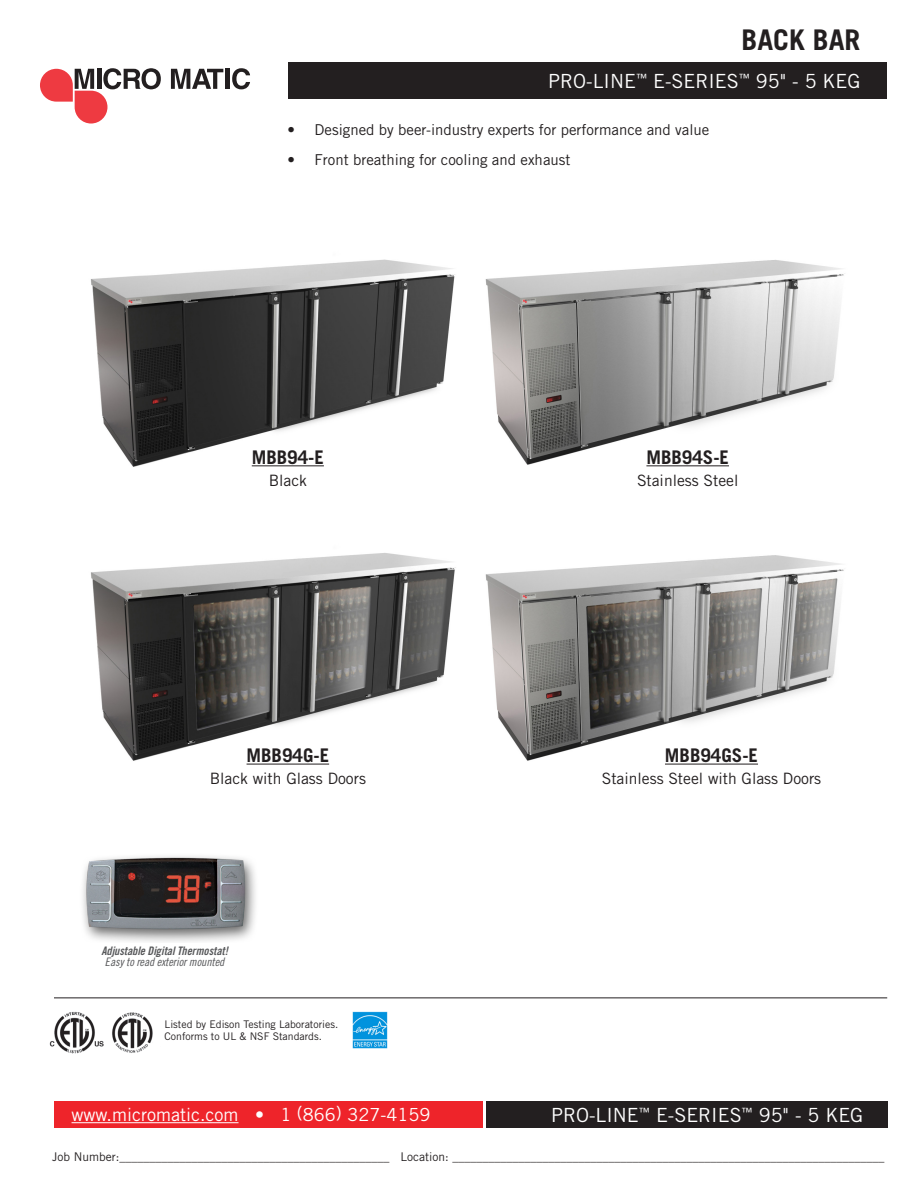
<style>
.page{position:relative;width:918px;height:1188px;background:#fff}
.page>*{position:absolute;margin:0;border:0;box-sizing:border-box;transform-origin:0 0}
.t1{font:700 28.5px "Trade Gothic LT Std";color:#231f20}
.t2{font:19.5px "Trade Gothic LT Std";color:#fff}
.t3{font:700 18.75px "Trade Gothic LT Std";color:#231f20}
.t4{font:18px "Trade Gothic LT Std";color:#fff}
.t5{font:15.6px "Trade Gothic LT Std";color:#231f20}
.t6{font:15px "Trade Gothic LT Std";color:#231f20}
.t7{font:12px "Trade Gothic LT Std";color:#231f20}
.Dimension_Specs_-_Ad{font:11.7px/11.7px "Trade Gothic LT Std Bd Cn 20 Obl";letter-spacing:-.005em;color:#57585a;text-align:center}
.t8{font:10.5px "Trade Gothic LT Std";color:#231f20}
.s1{font-family:"Trade Gothic LT Std Cn 18 Obl"}
</style>
<div class="page">
<div style="left:288px;top:62px;width:599px;height:37px;background:#231f20"></div>
<svg style="left:40px;top:68px;width:121px;height:56px"></svg>
<svg style="left:171px;top:69px;width:52px;height:20px"></svg>
<hr style="left:225px;top:69px;width:4px;height:20px;background:#231f20">
<svg style="left:232px;top:68px;width:18px;height:21px"></svg>
<div style="left:54px;top:1101px;width:428px;height:27px;background:#ee242a"></div>
<div style="left:486px;top:1101px;width:401px;height:27px;background:#231f20"></div>
<hr style="left:72px;top:1122px;width:167px;height:1px;background:#fff">
<hr style="left:54px;top:998px;width:833px;height:1px;background:#231f20">
<img style="left:485px;top:260px;width:360px;height:207px">
<img style="left:485px;top:555px;width:359px;height:209px">
<hr style="left:646px;top:465px;width:83px;height:1px;background:#231f20">
<hr style="left:665px;top:764px;width:93px;height:1px;background:#231f20">
<img style="left:91px;top:553px;width:365px;height:212px">
<img style="left:90px;top:259px;width:365px;height:208px">
<hr style="left:252px;top:465px;width:72px;height:1px;background:#231f20">
<hr style="left:247px;top:764px;width:82px;height:1px;background:#231f20">
<img style="left:49px;top:1012px;width:104px;height:42px">
<img style="left:352px;top:1012px;width:36px;height:36px">
<img style="left:83px;top:856px;width:173px;height:86px">
<p class="t1" style="left:742px;top:22px;width:120px">BACK BAR</p>
<p class="t2" style="left:548px;top:70px;width:314px">PRO-LINE<sup>™</sup> E-SERIES<sup>™</sup> 95" - 5 KEG</p>
<p class="t6" style="left:288px;top:121px;width:423px">• Designed by beer-industry experts for performance and value</p>
<p class="t6" style="left:288px;top:151px;width:284px">• Front breathing for cooling and exhaust</p>
<p class="t3" style="left:252px;top:446px;width:74px">MBB94-E</p>
<p class="t5" style="left:269px;top:471px;width:40px">Black</p>
<p class="t3" style="left:247px;top:744px;width:84px">MBB94G-E</p>
<p class="t5" style="left:210px;top:769px;width:158px">Black with Glass Doors</p>
<p class="Dimension_Specs_-_Ad" style="left:101px;top:945px;width:128px">Adjustable Digital Thermostat!<br><span class="s1">Easy to read exterior mounted</span></p>
<p class="t8" style="left:165px;top:1018px;width:175px">Listed by Edison Testing Laboratories.</p>
<p class="t8" style="left:165px;top:1030px;width:159px">Conforms to UL &amp; NSF Standards.</p>
<p class="t4" style="left:72px;top:1104px;width:360px">www.micromatic.com • 1 (866) 327-4159</p>
<p class="t3" style="left:646px;top:446px;width:84px">MBB94S-E</p>
<p class="t5" style="left:637px;top:471px;width:103px">Stainless Steel</p>
<p class="t3" style="left:665px;top:744px;width:95px">MBB94GS-E</p>
<p class="t5" style="left:602px;top:769px;width:221px">Stainless Steel with Glass Doors</p>
<p class="t2" style="left:551px;top:1103px;width:314px">PRO-LINE<sup>™</sup> E-SERIES<sup>™</sup> 95" - 5 KEG</p>
<p class="t7" style="left:52px;top:1150px;width:834px">Job Number:_____________________________________________ Location: ________________________________________________________________________</p>
</div>
